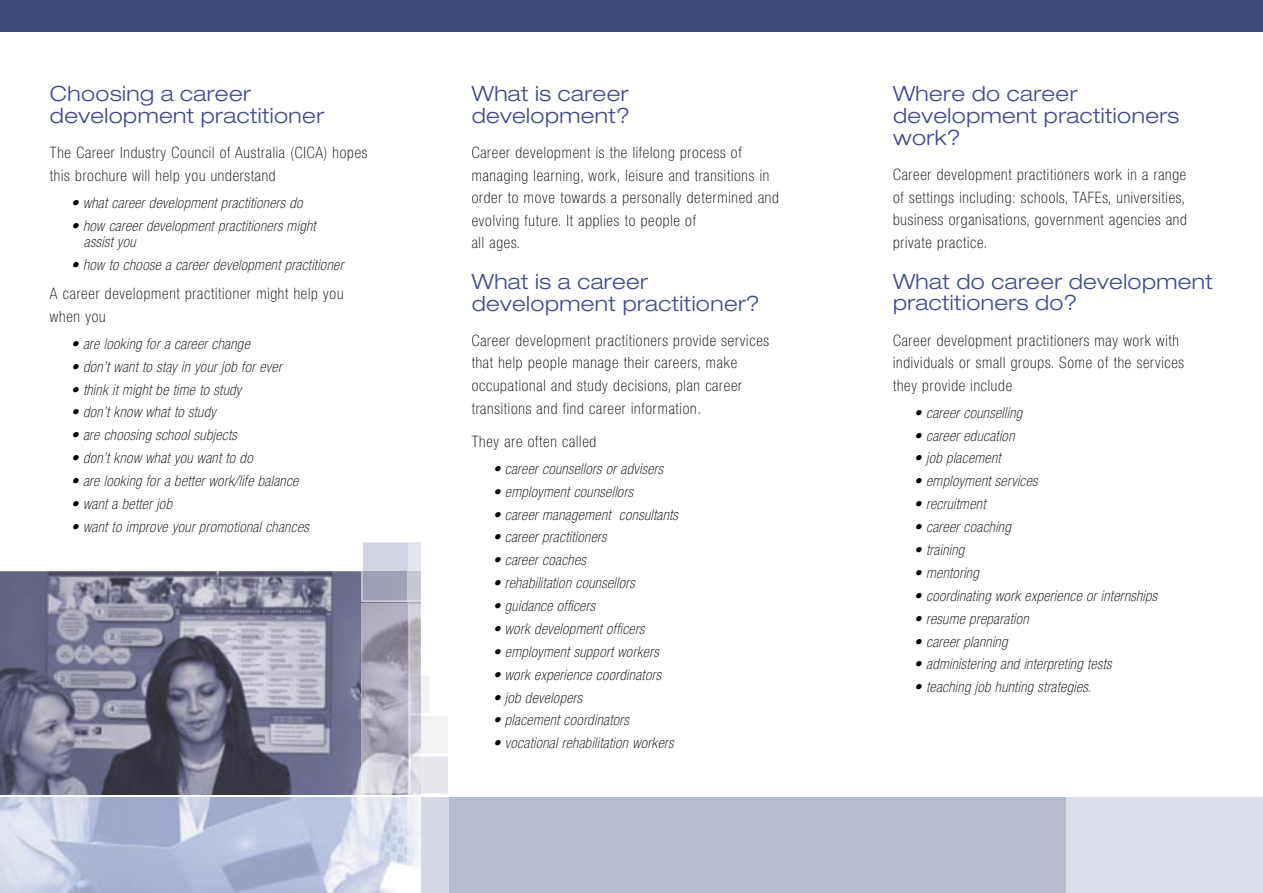
<style>
.page{position:relative;width:1263px;height:893px;background:#fff}
.page>*{position:absolute;margin:0;border:0;box-sizing:border-box;transform-origin:0 0}
.t1{font:300 expanded 21px/21.8px "Helvetica Neue LT";letter-spacing:.02em;color:#3f498a}
.t2{font:100 condensed 15.75px/22.5px "Helvetica Neue LT";letter-spacing:.05em;color:#000}
.t3{font:italic 100 condensed 15px/16.5px "Helvetica Neue LT";letter-spacing:.025em;color:#000}
</style>
<div class="page">
<img style="left:0;top:571px;width:408px;height:322px">
<div style="left:449px;top:797px;width:618px;height:96px;background:#b8bcd2"></div>
<div style="left:1067px;top:797px;width:196px;height:96px;background:#dadce8"></div>
<div style="left:0;top:0;width:1263px;height:32px;background:#3d4e7d"></div>
<div style="left:421px;top:797px;width:26px;height:96px;background:#d5d7e5"></div>
<hr style="left:447px;top:797px;width:2px;height:96px;background:#d5d7e5">
<svg style="left:361px;top:542px;width:87px;height:255px"></svg>
<h1 class="t1" style="left:50px;top:83px;width:276px">Choosing a career development practitioner</h1>
<p class="t2" style="left:50px;top:142px;width:319px">The Career Industry Council of Australia (CICA) hopes this brochure will help you understand</p>
<p class="t3" style="left:71px;top:194px;width:233px">• what career development practitioners do</p>
<p class="t3" style="left:84px;top:217px;width:233px;text-indent:-13px">• how career development practitioners might assist you</p>
<p class="t3" style="left:71px;top:257px;width:274px">• how to choose a career development practitioner</p>
<p class="t2" style="left:50px;top:282px;width:295px">A career development practitioner might help you when you</p>
<p class="t3" style="left:71px;top:335px;width:180px">• are looking for a career change</p>
<p class="t3" style="left:71px;top:358px;width:212px">• don’t want to stay in your job for ever</p>
<p class="t3" style="left:71px;top:381px;width:171px">• think it might be time to study</p>
<p class="t3" style="left:71px;top:404px;width:146px">• don’t know what to study</p>
<p class="t3" style="left:71px;top:427px;width:167px">• are choosing school subjects</p>
<p class="t3" style="left:71px;top:450px;width:183px">• don’t know what you want to do</p>
<p class="t3" style="left:71px;top:472px;width:229px">• are looking for a better work/life balance</p>
<p class="t3" style="left:71px;top:495px;width:102px">• want a better job</p>
<p class="t3" style="left:71px;top:518px;width:239px">• want to improve your promotional chances</p>
<h1 class="t1" style="left:472px;top:82px;width:160px">What is career development?</h1>
<p class="t2" style="left:472px;top:141px;width:309px">Career development is the lifelong process of managing learning, work, leisure and transitions in order to move towards a personally determined and evolving future. It applies to people of<br>all ages.</p>
<h1 class="t1" style="left:472px;top:270px;width:290px">What is a career development practitioner?</h1>
<p class="t2" style="left:472px;top:329px;width:299px">Career development practitioners provide services that help people manage their careers, make occupational and study decisions, plan career transitions and find career information.</p>
<p class="t2" style="left:472px;top:430px;width:126px">They are often called</p>
<p class="t3" style="left:493px;top:460px;width:172px">• career counsellors or advisers</p>
<p class="t3" style="left:493px;top:483px;width:141px">• employment counsellors</p>
<p class="t3" style="left:493px;top:506px;width:186px">• career management consultants</p>
<p class="t3" style="left:493px;top:529px;width:115px">• career practitioners</p>
<p class="t3" style="left:493px;top:552px;width:94px">• career coaches</p>
<p class="t3" style="left:493px;top:574px;width:143px">• rehabilitation counsellors</p>
<p class="t3" style="left:493px;top:597px;width:104px">• guidance officers</p>
<p class="t3" style="left:493px;top:620px;width:153px">• work development officers</p>
<p class="t3" style="left:493px;top:643px;width:167px">• employment support workers</p>
<p class="t3" style="left:493px;top:666px;width:170px">• work experience coordinators</p>
<p class="t3" style="left:493px;top:689px;width:91px">• job developers</p>
<p class="t3" style="left:493px;top:712px;width:137px">• placement coordinators</p>
<p class="t3" style="left:493px;top:735px;width:182px">• vocational rehabilitation workers</p>
<h1 class="t1" style="left:893px;top:83px;width:288px">Where do career development practitioners work?</h1>
<p class="t2" style="left:893px;top:163px;width:295px;text-align:justify">Career development practitioners work in a range of settings including: schools, TAFEs, universities, business organisations, government agencies and private practice.</p>
<h1 class="t1" style="left:893px;top:270px;width:321px">What do career development practitioners do?</h1>
<p class="t2" style="left:893px;top:329px;width:293px">Career development practitioners may work with individuals or small groups. Some of the services they provide include</p>
<p class="t3" style="left:914px;top:404px;width:109px">• career counselling</p>
<p class="t3" style="left:914px;top:427px;width:102px">• career education</p>
<p class="t3" style="left:914px;top:450px;width:88px">• job placement</p>
<p class="t3" style="left:914px;top:473px;width:125px">• employment services</p>
<p class="t3" style="left:914px;top:496px;width:73px">• recruitment</p>
<p class="t3" style="left:914px;top:518px;width:98px">• career coaching</p>
<p class="t3" style="left:914px;top:541px;width:52px">• training</p>
<p class="t3" style="left:914px;top:564px;width:66px">• mentoring</p>
<p class="t3" style="left:914px;top:587px;width:244px">• coordinating work experience or internships</p>
<p class="t3" style="left:914px;top:610px;width:116px">• resume preparation</p>
<p class="t3" style="left:914px;top:633px;width:95px">• career planning</p>
<p class="t3" style="left:914px;top:656px;width:199px">• administering and interpreting tests</p>
<p class="t3" style="left:914px;top:679px;width:178px">• teaching job hunting strategies.</p>
</div>
